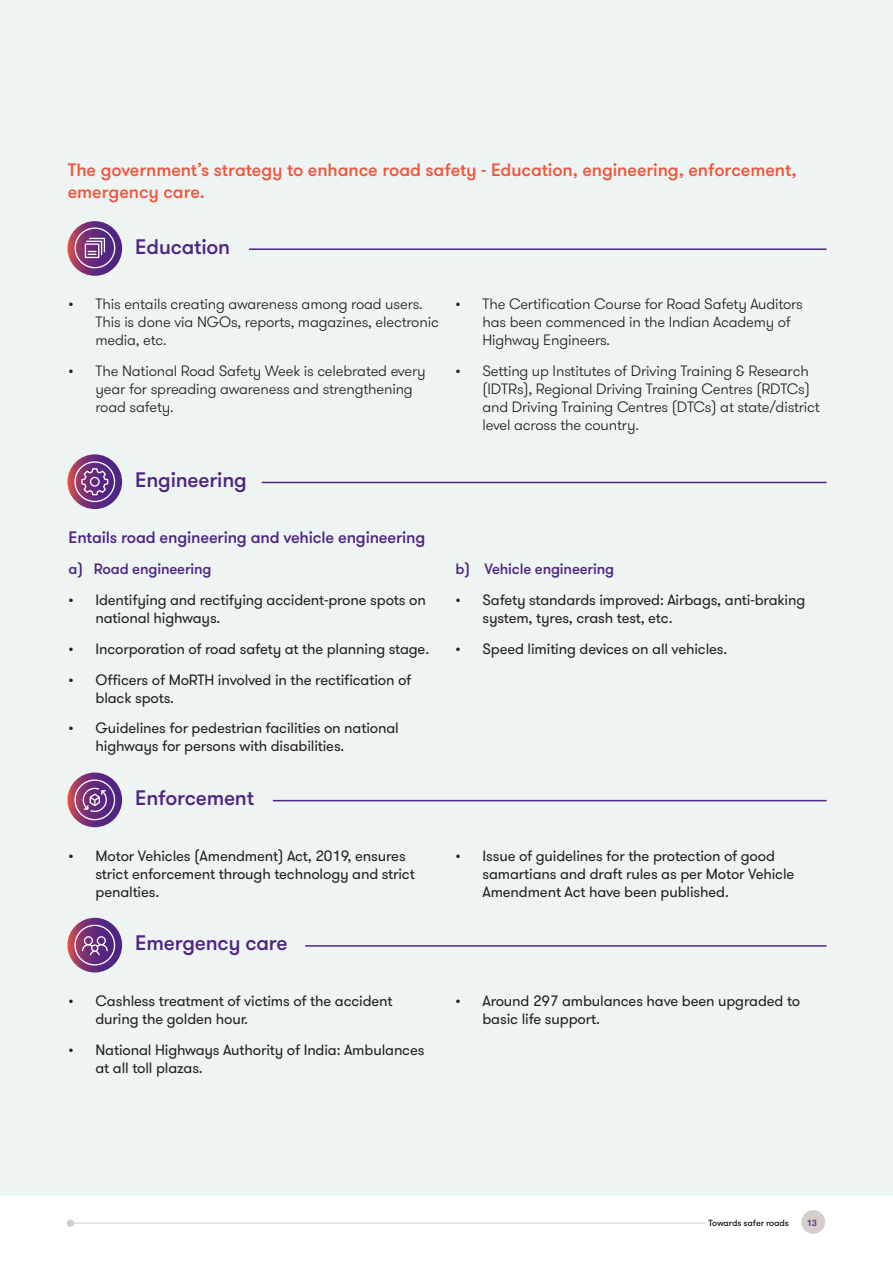
<style>
.page{position:relative;width:893px;height:1263px;background:#fff}
.page>*{position:absolute;margin:0;border:0;box-sizing:border-box;transform-origin:0 0}
._11_Body_text{font:500 21px "GT Walsheim Pro";letter-spacing:-.01em;color:#4e2582}
._04_Headline_four_Medium_13_5pt{font:500 18px/22.5px "GT Walsheim Pro";letter-spacing:-.005em;color:#f0553e}
._11_Body_text-2{font:500 16.5px "GT Walsheim Pro";letter-spacing:-.01em;color:#4e2582}
.t1{font:15px/18px "GT Walsheim Pro";letter-spacing:-.01em;color:#231f20}
.t2{font:300 15px/18px "GT Walsheim Pro";letter-spacing:-.01em;color:#231f20}
._11_Body_text-3{font:500 15px "GT Walsheim Pro";letter-spacing:-.01em;color:#4e2582}
.t3{font:500 9px "GT Walsheim Pro";letter-spacing:-.01em;color:#231f20}
.t4{font:500 9px "GT Walsheim Pro";color:#4e2582}
</style>
<div class="page">
<div style="left:67px;top:1219px;width:7px;height:8px;background:#d4cfca;border-radius:50%"></div>
<div style="left:801px;top:1210px;width:24px;height:24px;background:#d4cfca;border-radius:50%"></div>
<hr style="left:67px;top:1223px;width:638px;height:1px;background:#d4cfca">
<div style="left:0;top:0;width:893px;height:1195px;background:#edf4f2"></div>
<hr style="left:249px;top:248px;width:577px;height:2px;background:#4e2582">
<svg style="left:67px;top:221px;width:55px;height:55px"></svg>
<svg style="left:74px;top:227px;width:41px;height:41px;background:#8a5792"></svg>
<hr style="left:262px;top:482px;width:564px;height:1px;background:#4e2582">
<svg style="left:67px;top:454px;width:55px;height:55px"></svg>
<hr style="left:273px;top:800px;width:553px;height:1px;background:#4e2582">
<svg style="left:67px;top:772px;width:55px;height:55px"></svg>
<hr style="left:305px;top:945px;width:521px;height:2px;background:#4e2582">
<svg style="left:67px;top:918px;width:55px;height:54px"></svg>
<svg style="left:74px;top:779px;width:41px;height:41px;background:#895692"></svg>
<svg style="left:74px;top:461px;width:41px;height:41px;background:#8a5692"></svg>
<svg style="left:74px;top:925px;width:41px;height:40px;background:#87528f"></svg>
<p class="_04_Headline_four_Medium_13_5pt" style="left:68px;top:159px;width:730px">The government’s strategy to enhance road safety - Education, engineering, enforcement, emergency care.</p>
<p class="_11_Body_text" style="left:135px;top:233px;width:96px">Education</p>
<p class="t2" style="left:96px;top:295px;width:345px;text-indent:-27px">• This entails creating awareness among road users.<br>This is done via NGOs, reports, magazines, electronic media, etc.</p>
<p class="t2" style="left:96px;top:362px;width:332px;text-indent:-27px">• The National Road Safety Week is celebrated every year for spreading awareness and strengthening road safety.</p>
<p class="_11_Body_text" style="left:135px;top:467px;width:113px">Engineering</p>
<p class="_11_Body_text-2" style="left:69px;top:527px;width:358px">Entails road engineering and vehicle engineering</p>
<p class="_11_Body_text-3" style="left:69px;top:560px;width:145px">a) Road engineering</p>
<p class="t1" style="left:96px;top:591px;width:332px;text-indent:-27px">• Identifying and rectifying accident-prone spots on national highways.</p>
<p class="t1" style="left:69px;top:640px;width:362px">• Incorporation of road safety at the planning stage.</p>
<p class="t1" style="left:96px;top:671px;width:317px;text-indent:-27px">• Officers of MoRTH involved in the rectification of black spots.</p>
<p class="t1" style="left:96px;top:719px;width:305px;text-indent:-27px">• Guidelines for pedestrian facilities on national highways for persons with disabilities.</p>
<p class="_11_Body_text" style="left:135px;top:785px;width:120px">Enforcement</p>
<p class="t2" style="left:482px;top:295px;width:322px;text-indent:-27px">• The Certification Course for Road Safety Auditors has been commenced in the Indian Academy of<br>Highway Engineers.</p>
<p class="t2" style="left:482px;top:362px;width:339px;text-indent:-27px">• Setting up Institutes of Driving Training &amp; Research (IDTRs), Regional Driving Training Centres (RDTCs) and Driving Training Centres (DTCs) at state/district level across the country.</p>
<p class="_11_Body_text-3" style="left:455px;top:560px;width:160px">b) Vehicle engineering</p>
<p class="t1" style="left:482px;top:591px;width:324px;text-indent:-27px">• Safety standards improved: Airbags, anti-braking system, tyres, crash test, etc.</p>
<p class="t1" style="left:455px;top:640px;width:273px">• Speed limiting devices on all vehicles.</p>
<p class="t1" style="left:96px;top:847px;width:321px;text-indent:-27px">• Motor Vehicles (Amendment) Act, 2019, ensures strict enforcement through technology and strict penalties.</p>
<p class="t1" style="left:482px;top:847px;width:313px;text-indent:-27px">• Issue of guidelines for the protection of good samartians and draft rules as per Motor Vehicle<br>Amendment Act have been published.</p>
<p class="_11_Body_text" style="left:135px;top:930px;width:154px">Emergency care</p>
<p class="t1" style="left:96px;top:992px;width:299px;text-indent:-27px">• Cashless treatment of victims of the accident during the golden hour.</p>
<p class="t1" style="left:96px;top:1041px;width:330px;text-indent:-27px">• National Highways Authority of India: Ambulances at all toll plazas.</p>
<p class="t1" style="left:482px;top:992px;width:319px;text-indent:-27px">• Around 297 ambulances have been upgraded to basic life support.</p>
<p class="t3" style="left:708px;top:1217px;width:82px">Towards safer roads</p>
<p class="t4" style="left:807px;top:1217px;width:12px">13</p>
</div>
